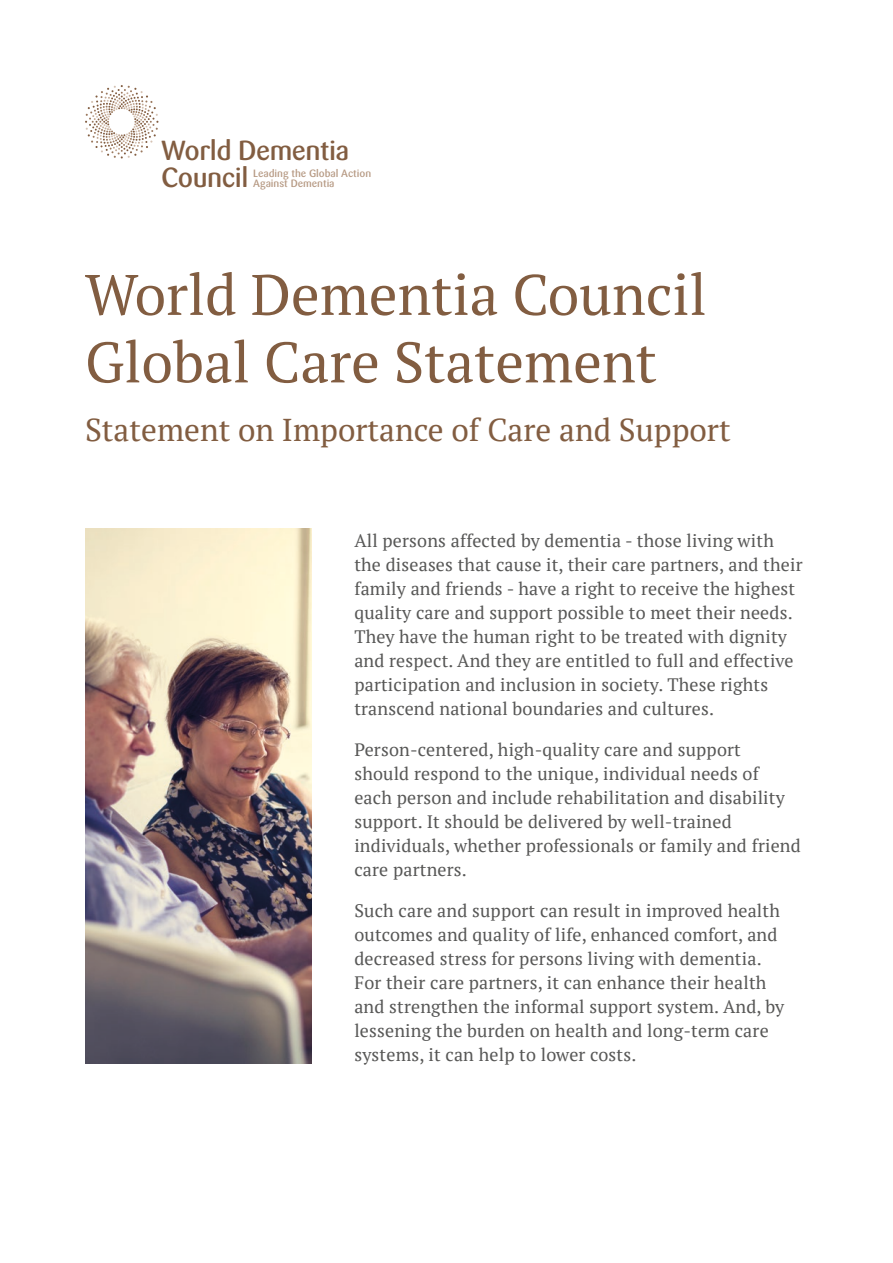
<style>
.page{position:relative;width:893px;height:1263px;background:#fff}
.page>*{position:absolute;margin:0;border:0;box-sizing:border-box;transform-origin:0 0}
.t1{font:57px/67.5px "PT Serif";color:#825d41}
.t2{font:31.5px "PT Serif";color:#825d41}
.t3{font:500 27.3px/27.3px "Sari OT";letter-spacing:-.02em;color:#825d41}
.t4{font:18px/24px "PT Serif";letter-spacing:.01em;color:#575756}
.t5{font:500 10.5px/10.1px "Sari OT";letter-spacing:-.005em;color:#b69983}
</style>
<div class="page">
<svg style="left:85px;top:85px;width:74px;height:74px"></svg>
<img style="left:85px;top:528px;width:227px;height:535px">
<h3 class="t3" style="left:161px;top:136px;width:190px">World Dementia<br>Council</h3>
<p class="t5" style="left:253px;top:168px;width:119px">Leading the Global Action<br>Against Dementia</p>
<h1 class="t1" style="left:85px;top:260px;width:623px">World Dementia Council<br>Global Care Statement</h1>
<h2 class="t2" style="left:85px;top:410px;width:647px">Statement on Importance of Care and Support</h2>
<p class="t4" style="left:354px;top:528px;width:450px">All persons affected by dementia - those living with the diseases that cause it, their care partners, and their family and friends - have a right to receive the highest quality care and support possible to meet their needs.<br>They have the human right to be treated with dignity and respect. And they are entitled to full and effective participation and inclusion in society. These rights transcend national boundaries and cultures.</p>
<p class="t4" style="left:354px;top:737px;width:448px">Person-centered, high-quality care and support<br>should respond to the unique, individual needs of each person and include rehabilitation and disability support. It should be delivered by well-trained individuals, whether professionals or family and friend care partners.</p>
<p class="t4" style="left:354px;top:898px;width:432px">Such care and support can result in improved health outcomes and quality of life, enhanced comfort, and decreased stress for persons living with dementia.<br>For their care partners, it can enhance their health and strengthen the informal support system. And, by lessening the burden on health and long-term care systems, it can help to lower costs.</p>
</div>
